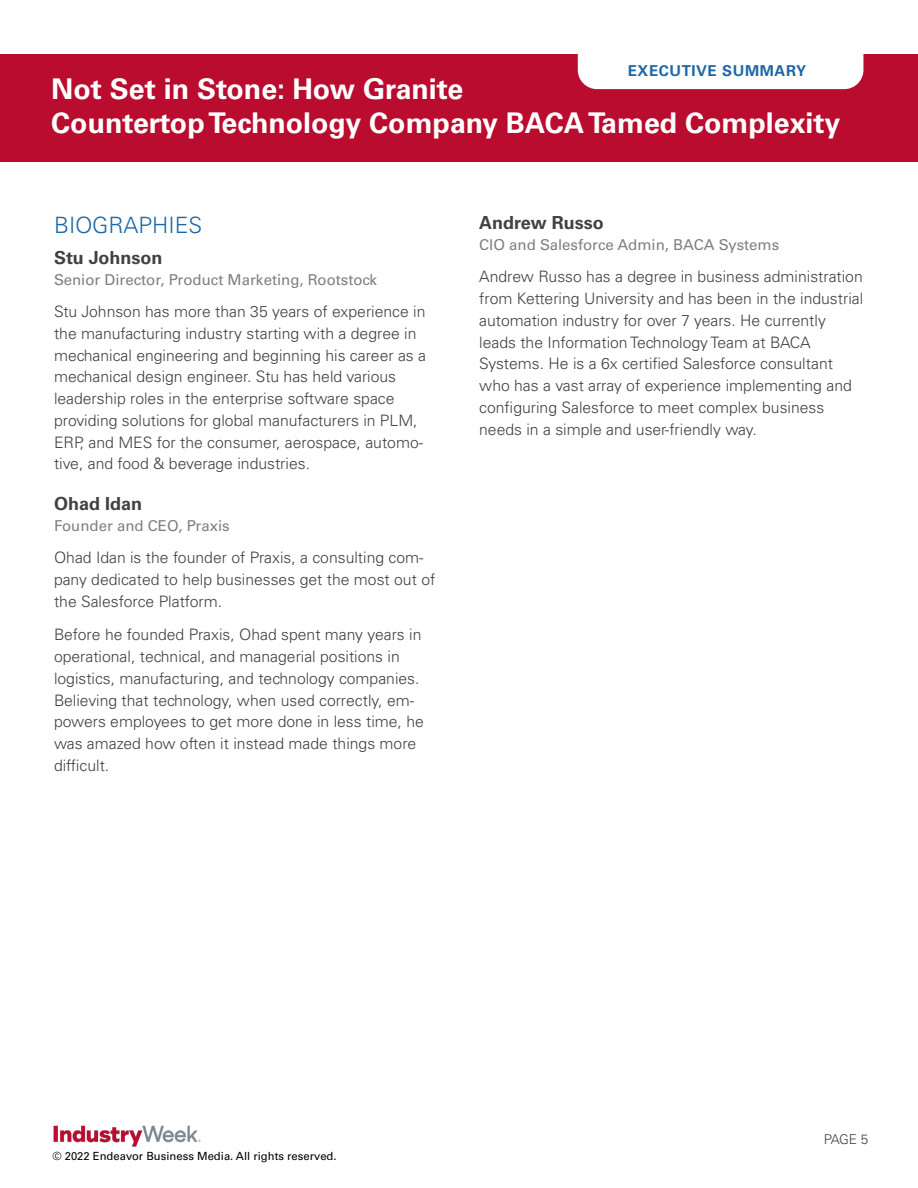
<style>
.page{position:relative;width:918px;height:1188px;background:#fff}
.page>*{position:absolute;margin:0;border:0;box-sizing:border-box;transform-origin:0 0}
.t1{font:700 28.5px/34.2px "Univers LT Std";color:#fff}
.t2{font:300 22.5px "Univers LT Std";color:#1d67a8}
.t3{font:700 18px "Univers LT Std";color:#414042}
.t4{font:300 15.75px/21.8px "Univers LT Std";color:#414042}
.t5{font:15px "Univers LT Std";color:#807f83}
.t6{font:700 15px "Univers LT Std";letter-spacing:.04em;color:#1d67a8}
.t7{font:300 13.5px "Univers LT Std";color:#414042}
.t8{font:11.25px "Univers LT Std";color:#000}
</style>
<div class="page">
<div style="left:0;top:54px;width:918px;height:108px;background:#ba0c2f"></div>
<div style="left:578px;top:54px;width:285px;height:35px;background:#fff"></div>
<img style="left:53px;top:1125px;width:148px;height:22px">
<p class="t6" style="left:628px;top:62px;width:180px">EXECUTIVE SUMMARY</p>
<h1 class="t1" style="left:51px;top:72px;width:791px">Not Set in Stone: How Granite<br>Countertop Technology Company BACA Tamed Complexity</h1>
<h2 class="t2" style="left:54px;top:211px;width:150px">BIOGRAPHIES</h2>
<p class="t3" style="left:54px;top:247px;width:110px">Stu Johnson</p>
<p class="t5" style="left:54px;top:270px;width:324px">Senior Director, Product Marketing, Rootstock</p>
<p class="t4" style="left:54px;top:301px;width:374px">Stu Johnson has more than 35 years of experience in the manufacturing industry starting with a degree in mechanical engineering and beginning his career as a mechanical design engineer. Stu has held various leadership roles in the enterprise software space providing solutions for global manufacturers in PLM, ERP, and MES for the consumer, aerospace, automo&shy;tive, and food &amp; beverage industries.</p>
<p class="t3" style="left:54px;top:493px;width:90px">Ohad Idan</p>
<p class="t5" style="left:54px;top:516px;width:177px">Founder and CEO, Praxis</p>
<p class="t4" style="left:54px;top:547px;width:383px">Ohad Idan is the founder of Praxis, a consulting com&shy;pany dedicated to help businesses get the most out of the Salesforce Platform.</p>
<p class="t4" style="left:54px;top:624px;width:371px">Before he founded Praxis, Ohad spent many years in operational, technical, and managerial positions in logistics, manufacturing, and technology companies.<br>Believing that technology, when used correctly, em&shy;powers employees to get more done in less time, he was amazed how often it instead made things more difficult.</p>
<p class="t3" style="left:479px;top:212px;width:126px">Andrew Russo</p>
<p class="t5" style="left:479px;top:236px;width:302px">CIO and Salesforce Admin, BACA Systems</p>
<p class="t4" style="left:479px;top:266px;width:385px">Andrew Russo has a degree in business administration from Kettering University and has been in the industrial automation industry for over 7 years. He currently leads the Information Technology Team at BACA Systems. He is a 6x certified Salesforce consultant who has a vast array of experience implementing and configuring Salesforce to meet complex business needs in a simple and user-friendly way.</p>
<p class="t8" style="left:53px;top:1150px;width:285px">© 2022 Endeavor Business Media. All rights reserved.</p>
<p class="t7" style="left:824px;top:1132px;width:46px">PAGE 5</p>
</div>
